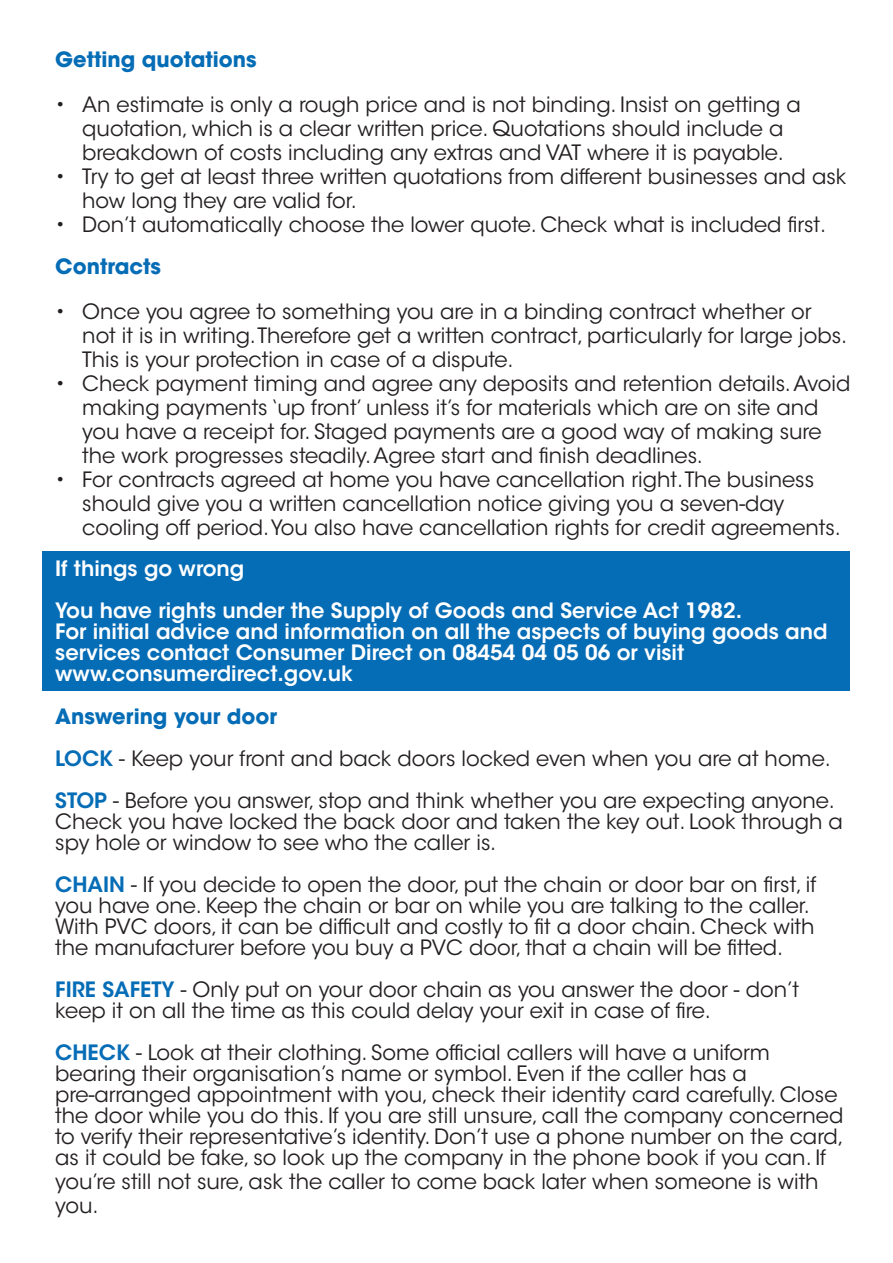
<style>
.page{position:relative;width:893px;height:1263px;background:#fff}
.page>*{position:absolute;margin:0;border:0;box-sizing:border-box;transform-origin:0 0}
.t1{font:21px/24px "ITC Avant Garde Std";color:#231f20}
.t2{font:600 21px/21px "ITC Avant Garde Std";color:#fff}
.t3{font:700 21px "ITC Avant Garde Std";color:#056cb6}
.s1{font-weight:600;color:#056cb6}
</style>
<div class="page">
<div style="left:43px;top:552px;width:807px;height:139px;background:#056cb6"></div>
<p class="t3" style="left:55px;top:46px;width:203px">Getting quotations</p>
<p class="t1" style="left:55px;top:93px;width:747px;text-align:center">• An estimate is only a rough price and is not binding. Insist on getting a quotation, which is a clear written price. Quotations should include a breakdown of costs including any extras and VAT where it is payable.</p>
<p class="t1" style="left:82px;top:165px;width:766px;text-indent:-27px">• Try to get at least three written quotations from different businesses and ask how long they are valid for.</p>
<p class="t1" style="left:55px;top:213px;width:772px">• Don’t automatically choose the lower quote. Check what is included first.</p>
<p class="t3" style="left:55px;top:253px;width:107px">Contracts</p>
<p class="t1" style="left:82px;top:300px;width:766px;text-indent:-27px">• Once you agree to something you are in a binding contract whether or not it is in writing. Therefore get a written contract, particularly for large jobs.<br>This is your protection in case of a dispute.</p>
<p class="t1" style="left:82px;top:372px;width:770px;text-indent:-27px">• Check payment timing and agree any deposits and retention details. Avoid making payments ‘up front’ unless it’s for materials which are on site and you have a receipt for. Staged payments are a good way of making sure the work progresses steadily. Agree start and finish deadlines.</p>
<p class="t1" style="left:82px;top:468px;width:760px;text-indent:-27px">• For contracts agreed at home you have cancellation right. The business should give you a written cancellation notice giving you a seven-day cooling off period. You also have cancellation rights for credit agreements.</p>
<p class="t2" style="left:55px;top:558px;width:191px">If things go wrong</p>
<p class="t2" style="left:55px;top:600px;width:688px">You have rights under the Supply of Goods and Service Act 1982.</p>
<p class="t2" style="left:55px;top:621px;width:774px">For initial advice and information on all the aspects of buying goods and services contact Consumer Direct on 08454 04 05 06 or visit</p>
<p class="t2" style="left:55px;top:663px;width:299px">www.consumerdirect.gov.uk</p>
<p class="t3" style="left:55px;top:703px;width:223px">Answering your door</p>
<p class="t1" style="left:55px;top:747px;width:777px"><span class="s1">LOCK</span> - Keep your front and back doors locked even when you are at home.</p>
<p class="t1" style="left:55px;top:790px;width:789px;line-height:21px"><span class="s1">STOP</span> - Before you answer, stop and think whether you are expecting anyone.<br>Check you have locked the back door and taken the key out. Look through a spy hole or window to see who the caller is.</p>
<p class="t1" style="left:55px;top:874px;width:763px;line-height:21px"><span class="s1">CHAIN</span> - If you decide to open the door, put the chain or door bar on first, if you have one. Keep the chain or bar on while you are talking to the caller.<br>With PVC doors, it can be difficult and costly to fit a door chain. Check with the manufacturer before you buy a PVC door, that a chain will be fitted.</p>
<p class="t1" style="left:55px;top:979px;width:745px;line-height:21px"><span class="s1">FIRE SAFETY</span> - Only put on your door chain as you answer the door - don’t keep it on all the time as this could delay your exit in case of fire.</p>
<p class="t1" style="left:55px;top:1042px;width:716px;line-height:21px"><span class="s1">CHECK</span> - Look at their clothing. Some official callers will have a uniform bearing their organisation’s name or symbol. Even if the caller has a</p>
<p class="t1" style="left:55px;top:1084px;width:790px;line-height:21px">pre-arranged appointment with you, check their identity card carefully. Close the door while you do this. If you are still unsure, call the company concerned to verify their representative’s identity. Don’t use a phone number on the card, as it could be fake, so look up the company in the phone book if you can. If</p>
<p class="t1" style="left:55px;top:1170px;width:765px">you’re still not sure, ask the caller to come back later when someone is with you.</p>
</div>
